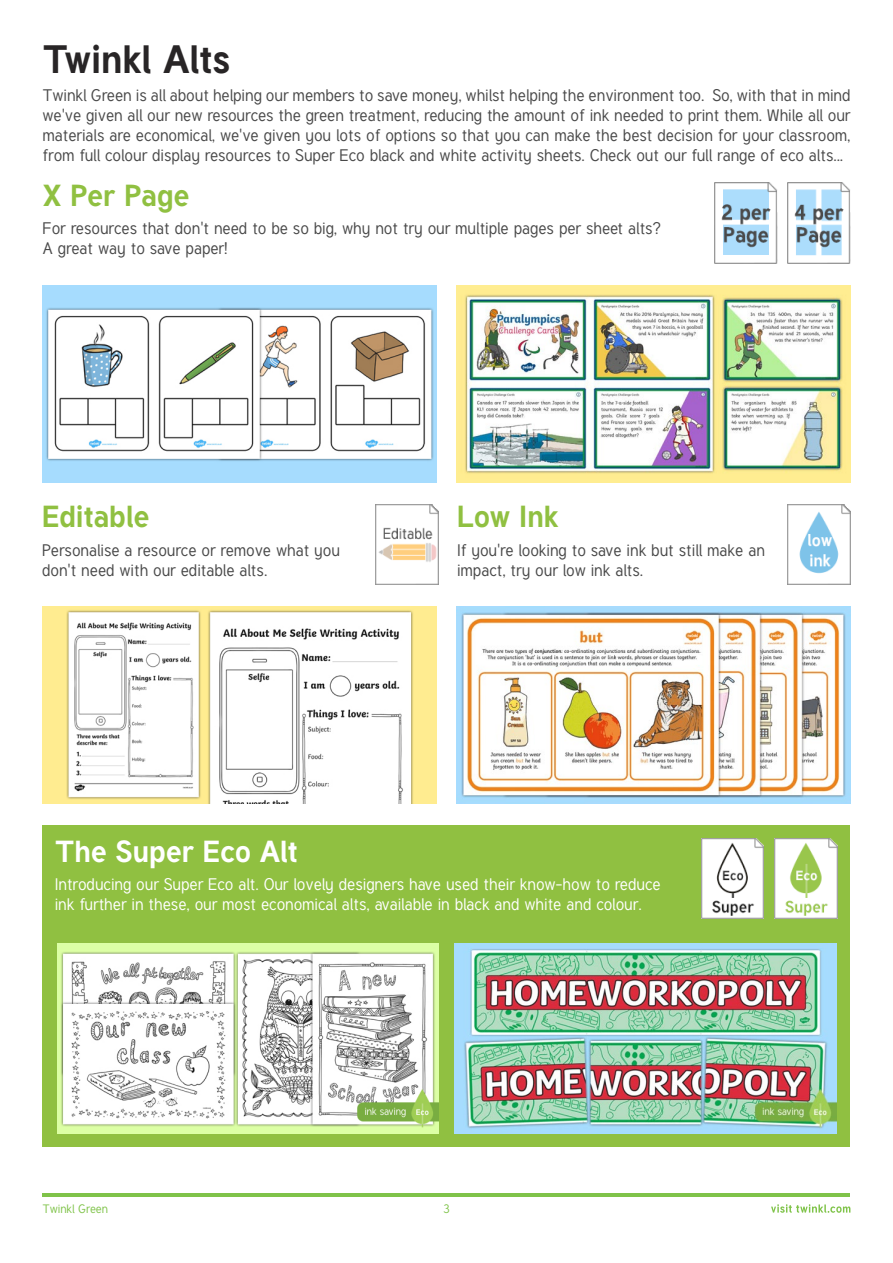
<style>
.page{position:relative;width:893px;height:1263px;background:#fff}
.page>*{position:absolute;margin:0;border:0;box-sizing:border-box;transform-origin:0 0}
.Heading_2{font:700 39px "Tuffy";letter-spacing:-.015em;color:#282526}
.Heading_2-2{font:700 30px "Tuffy";letter-spacing:-.01em;color:#90c041}
.Heading_2-3{font:700 30px "Tuffy";letter-spacing:-.005em;color:#fff}
.Body_Copy{font:16.5px/19.8px "Tuffy";color:#494949}
.t1{font:16.5px/19.8px "Tuffy";color:#fff}
.t2{font:12px "Tuffy";color:#7fc349}
</style>
<div class="page">
<hr style="left:43px;top:1193px;width:807px;height:3px;background:#7fc349">
<svg style="left:771px;top:1204px;width:79px;height:9px"></svg>
<img style="left:788px;top:504px;width:62px;height:81px">
<img style="left:788px;top:183px;width:62px;height:80px">
<img style="left:714px;top:183px;width:63px;height:80px">
<img style="left:43px;top:607px;width:393px;height:196px">
<img style="left:457px;top:607px;width:393px;height:196px">
<img style="left:43px;top:285px;width:393px;height:197px">
<img style="left:457px;top:285px;width:393px;height:197px">
<img style="left:376px;top:504px;width:63px;height:81px">
<div style="left:42px;top:825px;width:808px;height:321px;background:#90c041"></div>
<img style="left:57px;top:943px;width:382px;height:191px">
<img style="left:454px;top:943px;width:382px;height:191px">
<img style="left:774px;top:838px;width:63px;height:81px">
<img style="left:701px;top:838px;width:63px;height:81px">
<p class="Heading_2" style="left:43px;top:28px;width:189px">Twinkl Alts</p>
<p class="Body_Copy" style="left:43px;top:86px;width:809px;text-align:justify">Twinkl Green is all about helping our members to save money, whilst helping the environment too. So, with that in mind we've given all our new resources the green treatment, reducing the amount of ink needed to print them. While all our materials are economical, we've given you lots of options so that you can make the best decision for your classroom, from full colour display resources to Super Eco black and white activity sheets. Check out our full range of eco alts...</p>
<p class="Heading_2-2" style="left:43px;top:172px;width:149px">X Per Page</p>
<p class="Body_Copy" style="left:43px;top:219px;width:620px">For resources that don't need to be so big, why not try our multiple pages per sheet alts?<br>A great way to save paper!</p>
<p class="Heading_2-2" style="left:42px;top:493px;width:109px">Editable</p>
<p class="Body_Copy" style="left:42px;top:540px;width:299px">Personalise a resource or remove what you don't need with our editable alts.</p>
<p class="Heading_2-2" style="left:457px;top:493px;width:103px">Low Ink</p>
<p class="Body_Copy" style="left:457px;top:540px;width:309px">If you're looking to save ink but still make an impact, try our low ink alts.</p>
<p class="Heading_2-3" style="left:55px;top:827px;width:244px">The Super Eco Alt</p>
<p class="t1" style="left:55px;top:874px;width:607px">Introducing our Super Eco alt. Our lovely designers have used their know-how to reduce ink further in these, our most economical alts, available in black and white and colour.</p>
<p class="t2" style="left:43px;top:1201px;width:67px">Twinkl Green</p>
<p class="t2" style="left:443px;top:1201px;width:8px">3</p>
</div>
